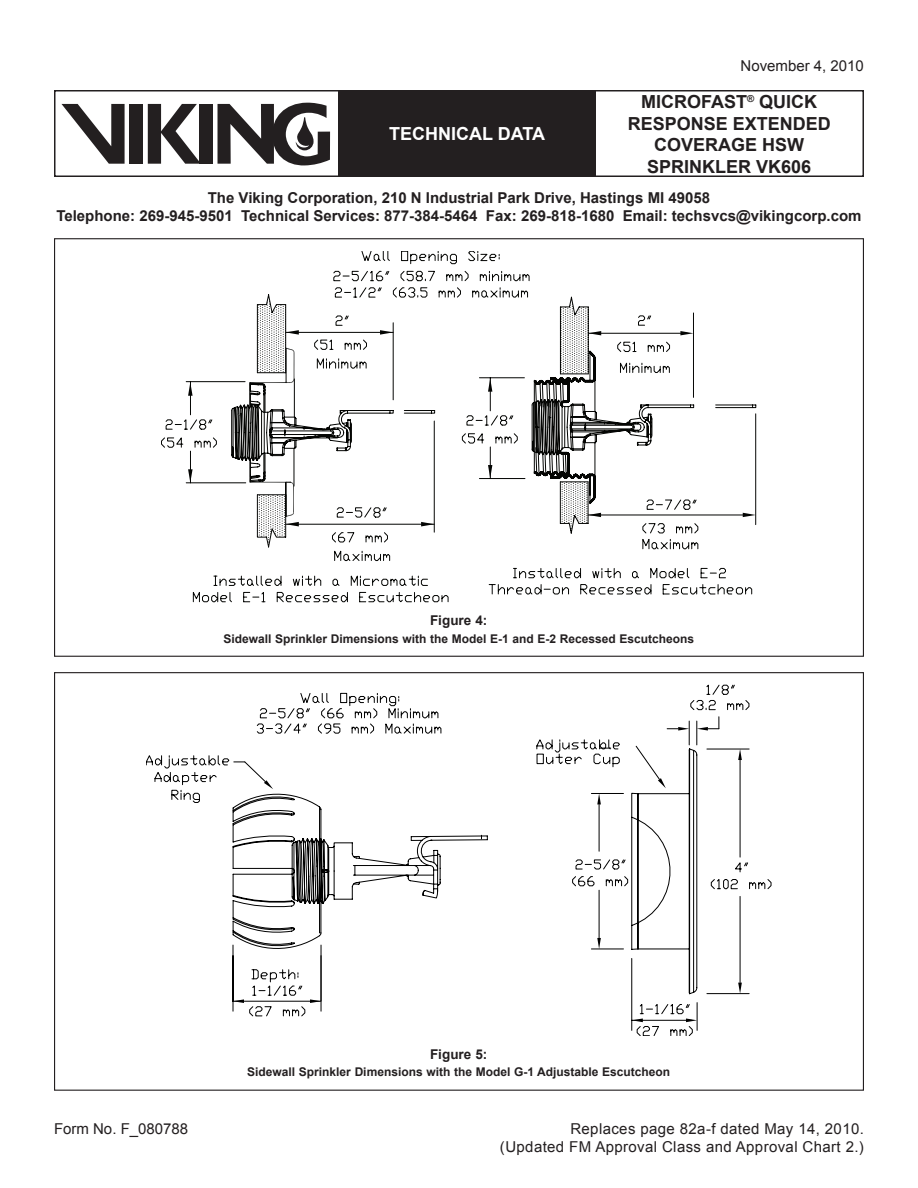
<style>
.page{position:relative;width:918px;height:1188px;background:#fff}
.page>*{position:absolute;margin:0;border:0;box-sizing:border-box;transform-origin:0 0}
.t1{font:700 18px/21.6px "Arial";color:#231f20;text-align:center}
.t2{font:700 18px "Arial";color:#fff}
.t3{font:700 15px/18px "Arial";color:#231f20;text-align:center}
.Right_Page_Number{font:15px/18px "Arial";letter-spacing:.025em;color:#231f20;text-align:right}
.Left_Date{font:15px "Arial";color:#231f20}
.Right_Page_Number-2{font:15px "Arial";color:#231f20}
.Center_-_Bold{font:700 13.5px "Arial";color:#231f20}
.Center_-_Bold-2{font:700 12px "Arial";color:#231f20}
</style>
<div class="page">
<div style="left:54px;top:90px;width:810px;height:87px;border:2px solid #231f20"></div>
<div style="left:338px;top:91px;width:258px;height:85px;background:#231f20"></div>
<div style="left:199px;top:104px;width:14px;height:60px;background:#231f20"></div>
<div style="left:130px;top:104px;width:13px;height:60px;background:#231f20"></div>
<svg style="left:148px;top:104px;width:51px;height:60px"></svg>
<svg style="left:62px;top:104px;width:63px;height:60px"></svg>
<svg style="left:218px;top:103px;width:112px;height:63px"></svg>
<svg style="left:146px;top:685px;width:603px;height:351px"></svg>
<svg style="left:232px;top:693px;width:209px;height:324px"></svg>
<svg style="left:233px;top:999px;width:11px;height:4px"></svg>
<svg style="left:310px;top:999px;width:11px;height:4px"></svg>
<hr style="left:321px;top:956px;width:1px;height:55px;background:#000">
<hr style="left:319px;top:834px;width:1px;height:75px;background:#000">
<svg style="left:161px;top:381px;width:32px;height:103px"></svg>
<svg style="left:188px;top:469px;width:5px;height:14px"></svg>
<svg style="left:188px;top:382px;width:5px;height:14px"></svg>
<svg style="left:193px;top:381px;width:560px;height:221px"></svg>
<svg style="left:479px;top:561px;width:273px;height:34px"></svg>
<svg style="left:333px;top:251px;width:197px;height:43px"></svg>
<svg style="left:231px;top:294px;width:525px;height:267px"></svg>
<p class="t2" style="left:389px;top:121px;width:13px">TECHNICAL</p>
<p class="t2" style="left:498px;top:121px;width:13px">DATA</p>
<p class="Right_Page_Number-2" style="left:741px;top:56px;width:125px">November 4, 2010</p>
<p class="t1" style="left:628px;top:91px;width:205px">microfast<sup>®</sup> quick response extended coverage hsw sprinkler vk606</p>
<p class="t3" style="left:56px;top:189px;width:807px">The Viking Corporation, 210 N Industrial Park Drive, Hastings MI 49058<br>Telephone: 269-945-9501 Technical Services: 877-384-5464 Fax: 269-818-1680 Email: techsvcs@vikingcorp.com</p>
<p class="Center_-_Bold" style="left:430px;top:611px;width:59px">Figure 4:</p>
<p class="Center_-_Bold-2" style="left:223px;top:630px;width:472px">Sidewall Sprinkler Dimensions with the Model E-1 and E-2 Recessed Escutcheons</p>
<p class="Center_-_Bold" style="left:430px;top:1045px;width:59px">Figure 5:</p>
<p class="Center_-_Bold-2" style="left:247px;top:1064px;width:424px">Sidewall Sprinkler Dimensions with the Model G-1 Adjustable Escutcheon</p>
<p class="Left_Date" style="left:54px;top:1119px;width:136px">Form No. F_080788</p>
<p class="Right_Page_Number" style="left:500px;top:1120px;width:365px">Replaces page 82a-f dated May 14, 2010.<br>(Updated FM Approval Class and Approval Chart 2.)</p>
</div>
